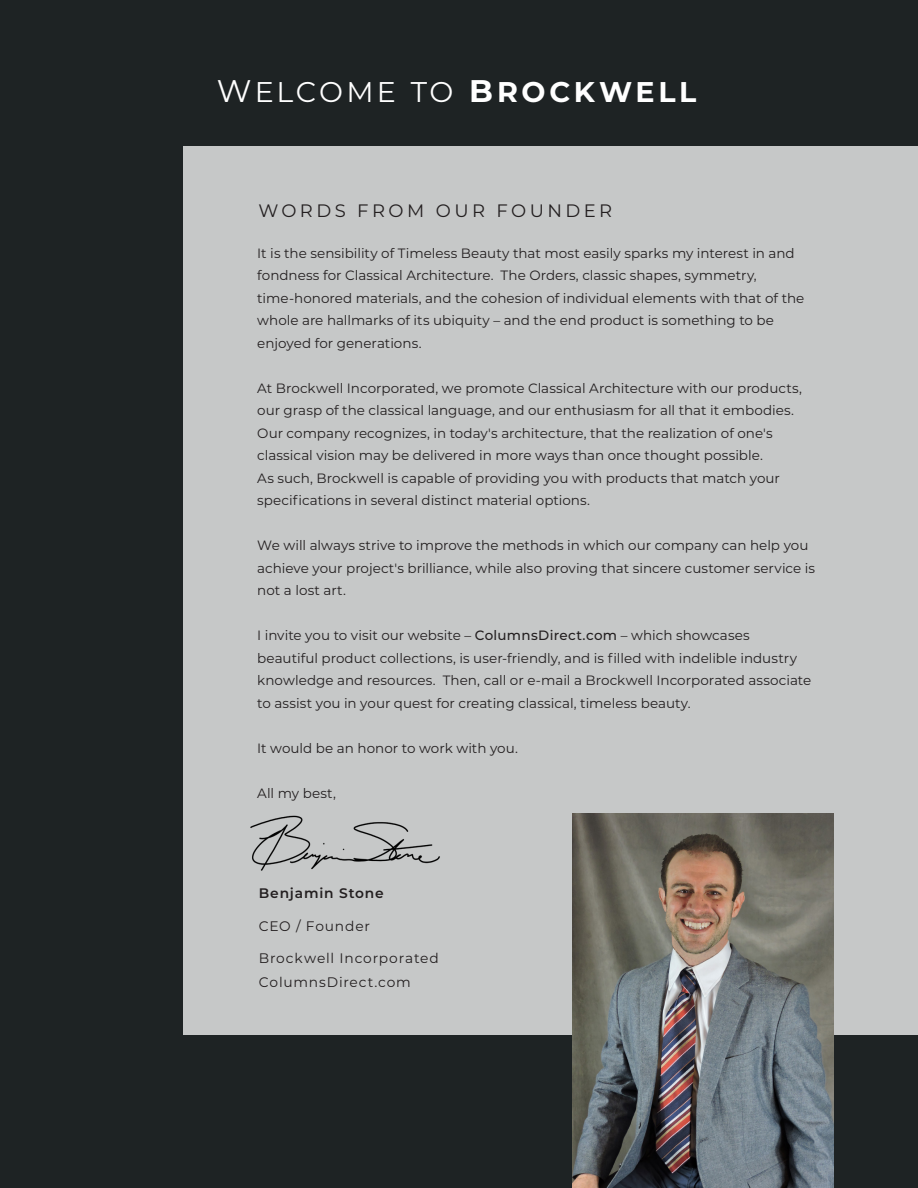
<style>
.page{position:relative;width:918px;height:1188px;background:#1e2324}
.page>*{position:absolute;margin:0;border:0;box-sizing:border-box;transform-origin:0 0}
.t1{font:28.5px "Montserrat";letter-spacing:.1em;color:#fff}
.t2{font:18px "Montserrat";letter-spacing:.19em;color:#231f20}
.Body_Text_10_Light{font:13.8px/24px "Montserrat";letter-spacing:.06em;color:#231f20}
.Body_Text_10_Light-2{font:600 13.8px "Montserrat";letter-spacing:.06em;color:#231f20}
.Body_Text_10_Light-3{font:13.5px/22.5px "Montserrat";color:#231f20}
.s1{font-size:31.35px}
.s2{font-weight:700;font-size:31.35px}
.s3{font-weight:700}
.s4{font-weight:500}
</style>
<div class="page">
<div style="left:184px;top:147px;width:734px;height:888px;background:#c6c8c8"></div>
<img style="left:573px;top:814px;width:260px;height:374px">
<img style="left:250px;top:815px;width:190px;height:56px">
<p class="t1" style="left:217px;top:73px;width:481px"><span class="s1">W</span>ELCOME TO <span class="s2">B</span><span class="s3">ROCKWELL</span></p>
<p class="t2" style="left:258px;top:198px;width:355px">WORDS FROM OUR FOUNDER</p>
<p class="Body_Text_10_Light-3" style="left:257px;top:241px;width:549px">It is the sensibility of Timeless Beauty that most easily sparks my interest in and fondness for Classical Architecture. The Orders, classic shapes, symmetry, time-honored materials, and the cohesion of individual elements with that of the whole are hallmarks of its ubiquity – and the end product is something to be enjoyed for generations.</p>
<p class="Body_Text_10_Light-3" style="left:257px;top:376px;width:546px">At Brockwell Incorporated, we promote Classical Architecture with our products, our grasp of the classical language, and our enthusiasm for all that it embodies.<br>Our company recognizes, in today's architecture, that the realization of one's classical vision may be delivered in more ways than once thought possible.<br>As such, Brockwell is capable of providing you with products that match your specifications in several distinct material options.</p>
<p class="Body_Text_10_Light-3" style="left:257px;top:534px;width:560px">We will always strive to improve the methods in which our company can help you achieve your project's brilliance, while also proving that sincere customer service is not a lost art.</p>
<p class="Body_Text_10_Light-3" style="left:257px;top:624px;width:556px">I invite you to visit our website – <span class="s4">ColumnsDirect.com</span> – which showcases beautiful product collections, is user-friendly, and is filled with indelible industry knowledge and resources. Then, call or e-mail a Brockwell Incorporated associate to assist you in your quest for creating classical, timeless beauty.</p>
<p class="Body_Text_10_Light-3" style="left:257px;top:736px;width:262px">It would be an honor to work with you.</p>
<p class="Body_Text_10_Light-3" style="left:257px;top:781px;width:80px">All my best,</p>
<p class="Body_Text_10_Light-2" style="left:259px;top:883px;width:127px">Benjamin Stone</p>
<p class="Body_Text_10_Light" style="left:259px;top:913px;width:113px">CEO / Founder</p>
<p class="Body_Text_10_Light" style="left:259px;top:946px;width:182px">Brockwell Incorporated<br>ColumnsDirect.com</p>
</div>
